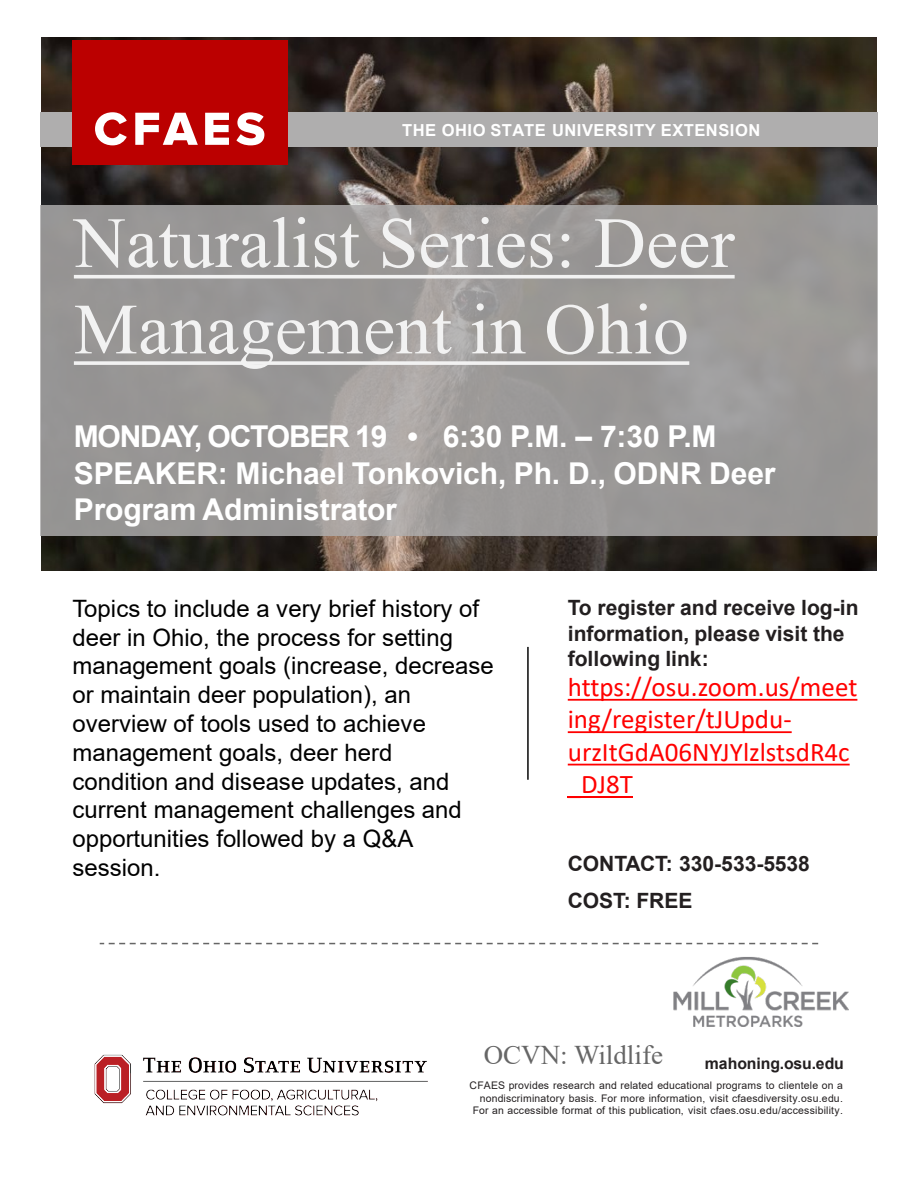
<style>
.page{position:relative;width:918px;height:1188px;background:#fff}
.page>*{position:absolute;margin:0;border:0;box-sizing:border-box;transform-origin:0 0}
.t1{font:72px/86.4px "Times New Roman";letter-spacing:.005em;color:#f2f2f2}
.t2{font:700 30px/36px "Arial";letter-spacing:-.005em;color:#fff}
.t3{font:700 30px "Arial";letter-spacing:-.04em;color:#fff}
.t4{font:27px/32.4px "Calibri";color:#f00}
.t5{font:27px "Times New Roman";color:#666}
.t6{font:24px/28.8px "Arial";color:#000}
.t7{font:700 21px/25.2px "Arial";color:#231f20}
.t8{font:700 16.5px "Arial";letter-spacing:.03em;color:#fff}
.t9{font:700 15.9px "Arial";letter-spacing:-.01em;color:#231f20}
.t10{font:10.5px/12.6px "Arial";letter-spacing:.015em;color:#231f20;text-align:right}
</style>
<div class="page">
<img style="left:41px;top:37px;width:836px;height:534px">
<div style="left:40px;top:205px;width:838px;height:331px;background:#afaeae;opacity:.83"></div>
<svg style="left:568px;top:699px;width:289px;height:2px"></svg>
<svg style="left:568px;top:731px;width:224px;height:2px"></svg>
<svg style="left:568px;top:764px;width:282px;height:1px"></svg>
<hr style="left:568px;top:796px;width:65px;height:2px;background:#f00">
<hr style="left:527px;top:647px;width:2px;height:133px;background:#070707">
<svg style="left:74px;top:275px;width:661px;height:4px"></svg>
<svg style="left:74px;top:361px;width:615px;height:4px"></svg>
<svg style="left:100px;top:943px;width:718px;height:1px"></svg>
<div style="left:40px;top:112px;width:73px;height:35px;background:#afaeae"></div>
<div style="left:258px;top:112px;width:620px;height:35px;background:#afaeae"></div>
<div style="left:72px;top:40px;width:215px;height:125px;background:#b00"></div>
<svg style="left:95px;top:112px;width:32px;height:33px"></svg>
<svg style="left:135px;top:113px;width:63px;height:32px"></svg>
<svg style="left:205px;top:113px;width:24px;height:32px"></svg>
<svg style="left:236px;top:112px;width:28px;height:33px"></svg>
<img style="left:94px;top:1054px;width:334px;height:62px">
<img style="left:674px;top:944px;width:175px;height:83px">
<p class="t8" style="left:402px;top:118px;width:360px">THE OHIO STATE UNIVERSITY EXTENSION</p>
<h2 class="t1" style="left:74px;top:197px;width:662px">Naturalist Series: Deer<br>Management in Ohio</h2>
<p class="t3" style="left:74px;top:415px;width:644px">MONDAY, OCTOBER 19 • 6:30 P.M. – 7:30 P.M</p>
<p class="t2" style="left:74px;top:456px;width:703px">SPEAKER: Michael Tonkovich, Ph. D., ODNR Deer<br>Program Administrator</p>
<p class="t6" style="left:72px;top:594px;width:423px">Topics to include a very brief history of deer in Ohio, the process for setting management goals (increase, decrease or maintain deer population), an overview of tools used to achieve management goals, deer herd condition and disease updates, and current management challenges and opportunities followed by a Q&amp;A session.</p>
<p class="t7" style="left:568px;top:596px;width:292px">To register and receive log-in information, please visit the following link:</p>
<p class="t4" style="left:568px;top:670px;width:291px">https://osu.zoom.us/meet ing/register/tJUpdu&shy;urzItGdA06NYJYlzlstsdR4c _DJ8T</p>
<p class="t7" style="left:568px;top:851px;width:244px">CONTACT: 330-533-5538</p>
<p class="t7" style="left:568px;top:888px;width:126px">COST: FREE</p>
<p class="t5" style="left:484px;top:1035px;width:181px">OCVN: Wildlife</p>
<p class="t9" style="left:705px;top:1052px;width:141px">mahoning.osu.edu</p>
<p class="t10" style="left:470px;top:1079px;width:375px">CFAES provides research and related educational programs to clientele on a nondiscriminatory basis. For more information, visit cfaesdiversity.osu.edu.<br>For an accessible format of this publication, visit cfaes.osu.edu/accessibility.</p>
</div>
